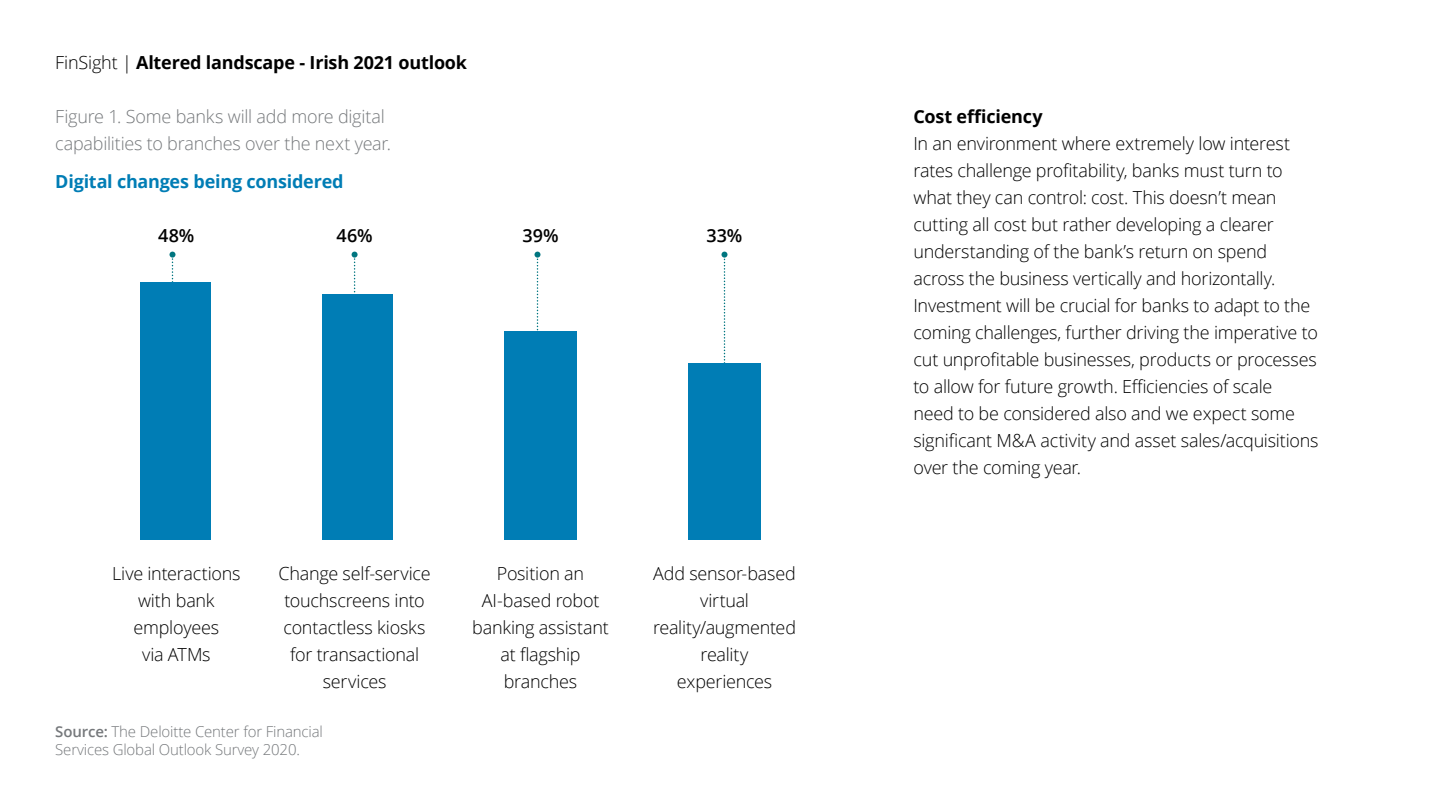
<style>
.page{position:relative;width:1440px;height:810px;background:#fff}
.page>*{position:absolute;margin:0;border:0;box-sizing:border-box;transform-origin:0 0}
.t1{font:300 18px/27px "Open Sans";letter-spacing:-.015em;color:#000;text-align:center}
.t2{font:300 18px/27px "Open Sans";letter-spacing:-.015em;color:#75787b}
.t3{font:700 18px "Open Sans";letter-spacing:-.01em;color:#000}
.t4{font:700 18px "Open Sans";letter-spacing:-.01em;color:#007db5}
.t5{font:600 18px "Open Sans";letter-spacing:.01em;color:#000}
.t6{font:300 15px/18px "Open Sans";letter-spacing:-.01em;color:#75787b}
.s1{font-weight:300}
.s2{font-weight:600}
</style>
<div class="page">
<svg style="left:170px;top:252px;width:6px;height:30px"></svg>
<svg style="left:352px;top:252px;width:6px;height:41px"></svg>
<svg style="left:535px;top:252px;width:6px;height:79px"></svg>
<svg style="left:722px;top:252px;width:6px;height:111px"></svg>
<div style="left:140px;top:282px;width:70px;height:258px;background:#007db5"></div>
<div style="left:322px;top:294px;width:71px;height:246px;background:#007db5"></div>
<div style="left:504px;top:331px;width:73px;height:209px;background:#007db5"></div>
<div style="left:689px;top:363px;width:72px;height:177px;background:#007db5"></div>
<p class="t3" style="left:55px;top:50px;width:413px"><span class="s1">FinSight |</span> Altered landscape - Irish 2021 outlook</p>
<p class="t2" style="left:55px;top:103px;width:337px">Figure 1. Some banks will add more digital capabilities to branches over the next year.</p>
<p class="t3" style="left:913px;top:104px;width:131px">Cost efficiency</p>
<p class="t1" style="left:913px;top:130px;width:407px;text-align:left">In an environment where extremely low interest rates challenge profitability, banks must turn to what they can control: cost. This doesn’t mean cutting all cost but rather developing a clearer understanding of the bank’s return on spend across the business vertically and horizontally.<br>Investment will be crucial for banks to adapt to the coming challenges, further driving the imperative to cut unprofitable businesses, products or processes to allow for future growth. Efficiencies of scale<br>need to be considered also and we expect some significant M&amp;A activity and asset sales/acquisitions over the coming year.</p>
<p class="t4" style="left:55px;top:169px;width:290px">Digital changes being considered</p>
<p class="t5" style="left:158px;top:223px;width:38px">48%</p>
<p class="t5" style="left:337px;top:223px;width:38px">46%</p>
<p class="t5" style="left:523px;top:223px;width:38px">39%</p>
<p class="t5" style="left:707px;top:223px;width:37px">33%</p>
<p class="t1" style="left:112px;top:560px;width:130px">Live interactions with bank employees<br>via ATMs</p>
<p class="t1" style="left:279px;top:560px;width:153px">Change self-service touchscreens into contactless kiosks for transactional services</p>
<p class="t6" style="left:55px;top:722px;width:269px"><span class="s2">Source:</span> The Deloitte Center for Financial<br>Services Global Outlook Survey 2020.</p>
<p class="t1" style="left:472px;top:560px;width:138px">Position an<br>AI-based robot banking assistant at flagship branches</p>
<p class="t1" style="left:653px;top:560px;width:145px">Add sensor-based virtual reality/augmented reality experiences</p>
</div>
